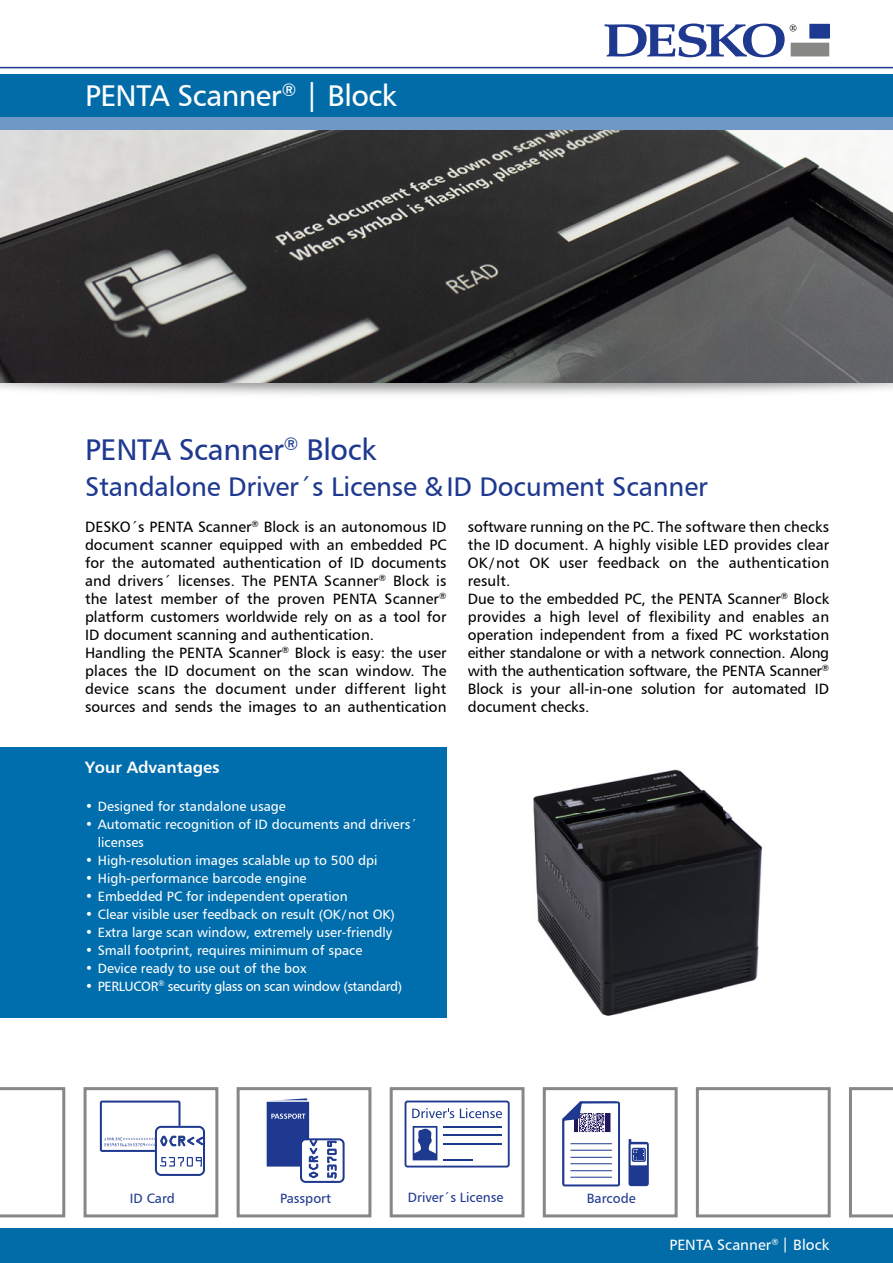
<style>
.page{position:relative;width:893px;height:1263px;background:#fff}
.page>*{position:absolute;margin:0;border:0;box-sizing:border-box;transform-origin:0 0}
.t1{font:30px "Humanist 777 BT Roman B";letter-spacing:-.015em;color:#fff}
.t2{font:30px "Humanist 777 BT Roman B";letter-spacing:-.01em;color:#1e398f}
.t3{font:27px "Humanist 777 BT Roman B";letter-spacing:-.005em;color:#1e398f}
.t4{font:16.5px "Humanist 777 BT Bold B";color:#fff}
.t5{font:15px/18px "Humanist 777 BT Roman B";color:#000}
.t6{font:15px "Humanist 777 BT Roman B";letter-spacing:.005em;color:#fff}
.t7{font:13.5px/18px "Humanist 777 BT Roman B";color:#fff}
.t8{font:13.5px "Humanist 777 BT Roman B";letter-spacing:-.03em;color:#fff}
.t9{font:13.5px "Humanist 777 BT Roman B";color:#1e398f}
</style>
<div class="page">
<div style="left:0;top:1229px;width:893px;height:34px;background:#016ca8"></div>
<div style="left:0;top:115px;width:893px;height:16px;background:#6f98c6"></div>
<hr style="left:0;top:67px;width:893px;height:1px;background:#1e398f">
<div style="left:0;top:74px;width:893px;height:43px;background:#016ca8"></div>
<svg style="left:605px;top:24px;width:224px;height:33px"></svg>
<img style="left:0;top:382px;width:893px;height:13px">
<img style="left:0;top:130px;width:893px;height:252px">
<div style="left:0;top:748px;width:446px;height:270px;background:#006dac"></div>
<img style="left:533px;top:769px;width:230px;height:247px">
<svg style="left:0;top:1087px;width:65px;height:130px"></svg>
<svg style="left:849px;top:1087px;width:44px;height:130px"></svg>
<div style="left:84px;top:1087px;width:134px;height:130px;border:3px solid #878786"></div>
<div style="left:696px;top:1087px;width:135px;height:130px;border:3px solid #878786"></div>
<div style="left:543px;top:1087px;width:135px;height:130px;border:3px solid #878786"></div>
<div style="left:237px;top:1087px;width:134px;height:130px;border:3px solid #878786"></div>
<div style="left:390px;top:1087px;width:134px;height:130px;border:3px solid #878786"></div>
<div style="left:265px;top:1100px;width:46px;height:68px;border:2px solid #fff"></div>
<div style="left:300px;top:1138px;width:45px;height:45px;border:2px solid #1e398f;border-radius:5px"></div>
<svg style="left:266px;top:1098px;width:52px;height:80px"></svg>
<svg style="left:327px;top:1141px;width:10px;height:41px"></svg>
<svg style="left:100px;top:1100px;width:105px;height:76px"></svg>
<svg style="left:405px;top:1100px;width:105px;height:67px"></svg>
<svg style="left:562px;top:1101px;width:58px;height:86px"></svg>
<hr style="left:570px;top:1150px;width:42px;height:1px;background:#1e398f">
<hr style="left:570px;top:1143px;width:42px;height:1px;background:#1e398f">
<hr style="left:570px;top:1177px;width:42px;height:1px;background:#1e398f">
<hr style="left:570px;top:1170px;width:42px;height:1px;background:#1e398f">
<hr style="left:570px;top:1163px;width:42px;height:1px;background:#1e398f">
<hr style="left:570px;top:1157px;width:42px;height:1px;background:#1e398f">
<svg style="left:628px;top:1139px;width:21px;height:47px"></svg>
<h1 class="t1" style="left:85px;top:77px;width:313px">PENTA Scanner<sup>®</sup> | Block</h1>
<h1 class="t2" style="left:85px;top:431px;width:293px">PENTA Scanner<sup>®</sup> Block</h1>
<h2 class="t3" style="left:85px;top:470px;width:624px">Standalone Driver´s License &amp; ID Document Scanner</h2>
<p class="t5" style="left:85px;top:517px;width:363px">DESKO´s PENTA Scanner<sup>®</sup> Block is an autonomous ID document scanner equipped with an embedded PC for the automated authentication of ID documents and drivers´ licenses. The PENTA Scanner<sup>®</sup> Block is the latest member of the proven PENTA Scanner<sup>® </sup>platform customers worldwide rely on as a tool for ID document scanning and authentication.<br>Handling the PENTA Scanner<sup>®</sup> Block is easy: the user places the ID document on the scan window. The device scans the document under different light sources and sends the images to an authentication</p>
<p class="t5" style="left:468px;top:517px;width:363px">software running on the PC. The software then checks the ID document. A highly visible LED provides clear OK / not OK user feedback on the authentication result.<br>Due to the embedded PC, the PENTA Scanner<sup>®</sup> Block provides a high level of flexibility and enables an operation independent from a fixed PC workstation either standalone or with a network connection. Along with the authentication software, the PENTA Scanner<sup>® </sup>Block is your all-in-one solution for automated ID document checks.</p>
<p class="t4" style="left:85px;top:757px;width:136px">Your Advantages</p>
<p class="t7" style="left:85px;top:797px;width:202px">• Designed for standalone usage</p>
<p class="t7" style="left:98px;top:815px;width:321px;text-indent:-13px">• Automatic recognition of ID documents and drivers´ licenses</p>
<p class="t7" style="left:85px;top:851px;width:294px">• High-resolution images scalable up to 500 dpi</p>
<p class="t7" style="left:85px;top:869px;width:223px">• High-performance barcode engine</p>
<p class="t7" style="left:85px;top:887px;width:264px">• Embedded PC for independent operation</p>
<p class="t7" style="left:85px;top:905px;width:311px">• Clear visible user feedback on result (OK / not OK)</p>
<p class="t7" style="left:85px;top:923px;width:309px">• Extra large scan window, extremely user- friendly</p>
<p class="t7" style="left:85px;top:941px;width:279px">• Small footprint, requires minimum of space</p>
<p class="t7" style="left:85px;top:959px;width:223px">• Device ready to use out of the box</p>
<p class="t8" style="left:85px;top:977px;width:319px">• PERLUCOR<sup>®</sup> security glass on scan window (standard)</p>
<p class="t9" style="left:130px;top:1190px;width:47px">ID Card</p>
<p class="t9" style="left:280px;top:1190px;width:53px">Passport</p>
<p class="t9" style="left:408px;top:1188px;width:97px">Driver´s License</p>
<p class="t9" style="left:587px;top:1190px;width:50px">Barcode</p>
<p class="t6" style="left:669px;top:1236px;width:161px">PENTA Scanner<sup>®</sup> | Block</p>
</div>
